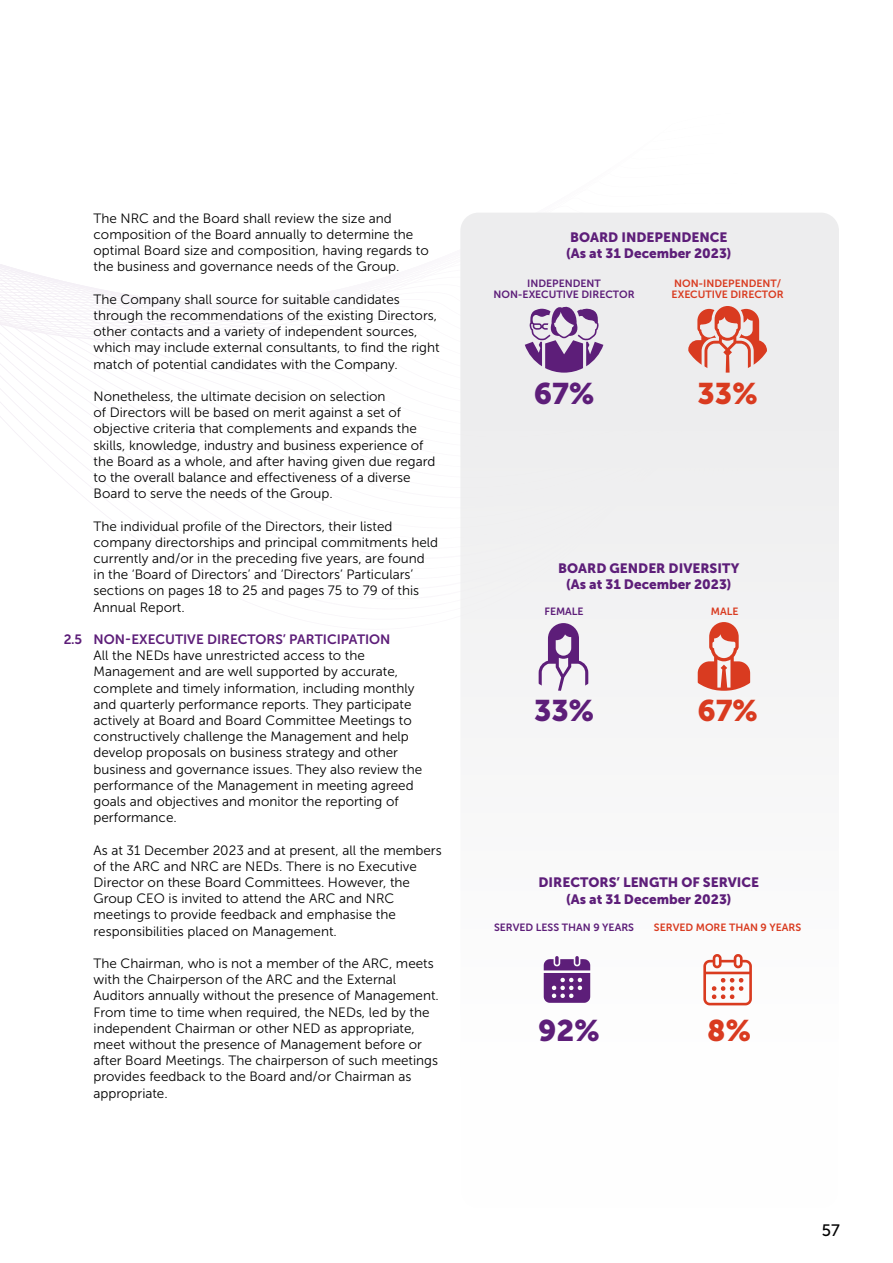
<style>
.page{position:relative;width:893px;height:1263px;background:#fff}
.page>*{position:absolute;margin:0;border:0;box-sizing:border-box;transform-origin:0 0}
.t1{font:29.7px "Museo Sans 900";color:#5d1e79}
.t2{font:29.7px "Museo Sans 900";color:#d93b20}
.t3{font:16.5px "Museo Sans 500";color:#000}
.t4{font:13.5px/16.2px "Museo Sans 300";color:#000}
.t5{font:13.5px/16.2px "Museo Sans 900";color:#5d1e79;text-align:center}
.t6{font:13.5px "Museo Sans 700";color:#5d1e79}
.t7{font:10.5px/11.2px "Museo Sans 700";color:#5d1e79;text-align:center}
.t8{font:10.5px/11.2px "Museo Sans 700";color:#d93b20}
</style>
<div class="page">
<svg style="left:0;top:213px;width:831px;height:339px"></svg>
<div style="left:460px;top:213px;width:379px;height:996px;background:#f5f5f6;border-radius:18px"></div>
<svg style="left:688px;top:306px;width:79px;height:67px"></svg>
<svg style="left:539px;top:623px;width:49px;height:68px"></svg>
<svg style="left:698px;top:622px;width:52px;height:69px"></svg>
<svg style="left:525px;top:306px;width:78px;height:67px"></svg>
<svg style="left:703px;top:954px;width:49px;height:51px"></svg>
<svg style="left:544px;top:956px;width:46px;height:47px"></svg>
<p class="t4" style="left:94px;top:210px;width:337px">The NRC and the Board shall review the size and composition of the Board annually to determine the optimal Board size and composition, having regards to the business and governance needs of the Group.</p>
<p class="t4" style="left:94px;top:291px;width:348px">The Company shall source for suitable candidates through the recommendations of the existing Directors, other contacts and a variety of independent sources, which may include external consultants, to find the right match of potential candidates with the Company.</p>
<p class="t4" style="left:94px;top:388px;width:343px">Nonetheless, the ultimate decision on selection<br>of Directors will be based on merit against a set of objective criteria that complements and expands the skills, knowledge, industry and business experience of the Board as a whole, and after having given due regard to the overall balance and effectiveness of a diverse Board to serve the needs of the Group.</p>
<p class="t4" style="left:94px;top:518px;width:346px">The individual profile of the Directors, their listed company directorships and principal commitments held currently and/or in the preceding five years, are found in the ‘Board of Directors’ and ‘Directors’ Particulars’ sections on pages 18 to 25 and pages 75 to 79 of this Annual Report.</p>
<p class="t6" style="left:64px;top:632px;width:328px">2.5 NON-EXECUTIVE DIRECTORS’ PARTICIPATION</p>
<p class="t4" style="left:94px;top:647px;width:330px">All the NEDs have unrestricted access to the Management and are well supported by accurate, complete and timely information, including monthly and quarterly performance reports. They participate actively at Board and Board Committee Meetings to constructively challenge the Management and help develop proposals on business strategy and other business and governance issues. They also review the performance of the Management in meeting agreed goals and objectives and monitor the reporting of performance.</p>
<p class="t4" style="left:94px;top:842px;width:350px">As at 31 December 2023 and at present, all the members of the ARC and NRC are NEDs. There is no Executive Director on these Board Committees. However, the Group CEO is invited to attend the ARC and NRC meetings to provide feedback and emphasise the responsibilities placed on Management.</p>
<p class="t4" style="left:94px;top:955px;width:347px">The Chairman, who is not a member of the ARC, meets with the Chairperson of the ARC and the External Auditors annually without the presence of Management.<br>From time to time when required, the NEDs, led by the independent Chairman or other NED as appropriate, meet without the presence of Management before or after Board Meetings. The chairperson of such meetings provides feedback to the Board and/or Chairman as appropriate.</p>
<p class="t5" style="left:566px;top:229px;width:167px;text-align:left">BOARD INDEPENDENCE (As at 31 December 2023)</p>
<p class="t7" style="left:493px;top:278px;width:143px">INDEPENDENT<br>NON-EXECUTIVE DIRECTOR</p>
<h1 class="t1" style="left:534px;top:376px;width:62px">67%</h1>
<p class="t8" style="left:672px;top:278px;width:113px">NON-INDEPENDENT/<br>EXECUTIVE DIRECTOR</p>
<h1 class="t2" style="left:697px;top:376px;width:62px">33%</h1>
<p class="t5" style="left:558px;top:560px;width:183px">BOARD GENDER DIVERSITY (As at 31 December 2023)</p>
<p class="t7" style="left:544px;top:606px;width:41px">FEMALE</p>
<h1 class="t1" style="left:534px;top:694px;width:62px">33%</h1>
<p class="t8" style="left:711px;top:606px;width:29px">MALE</p>
<h1 class="t2" style="left:697px;top:694px;width:62px">67%</h1>
<p class="t5" style="left:539px;top:874px;width:222px">DIRECTORS’ LENGTH OF SERVICE (As at 31 December 2023)</p>
<p class="t7" style="left:494px;top:922px;width:141px">SERVED LESS THAN 9 YEARS</p>
<p class="t8" style="left:654px;top:922px;width:149px">SERVED MORE THAN 9 YEARS</p>
<h1 class="t1" style="left:538px;top:1013px;width:63px">92%</h1>
<h1 class="t2" style="left:707px;top:1013px;width:45px">8%</h1>
<p class="t3" style="left:822px;top:1221px;width:20px">57</p>
</div>
